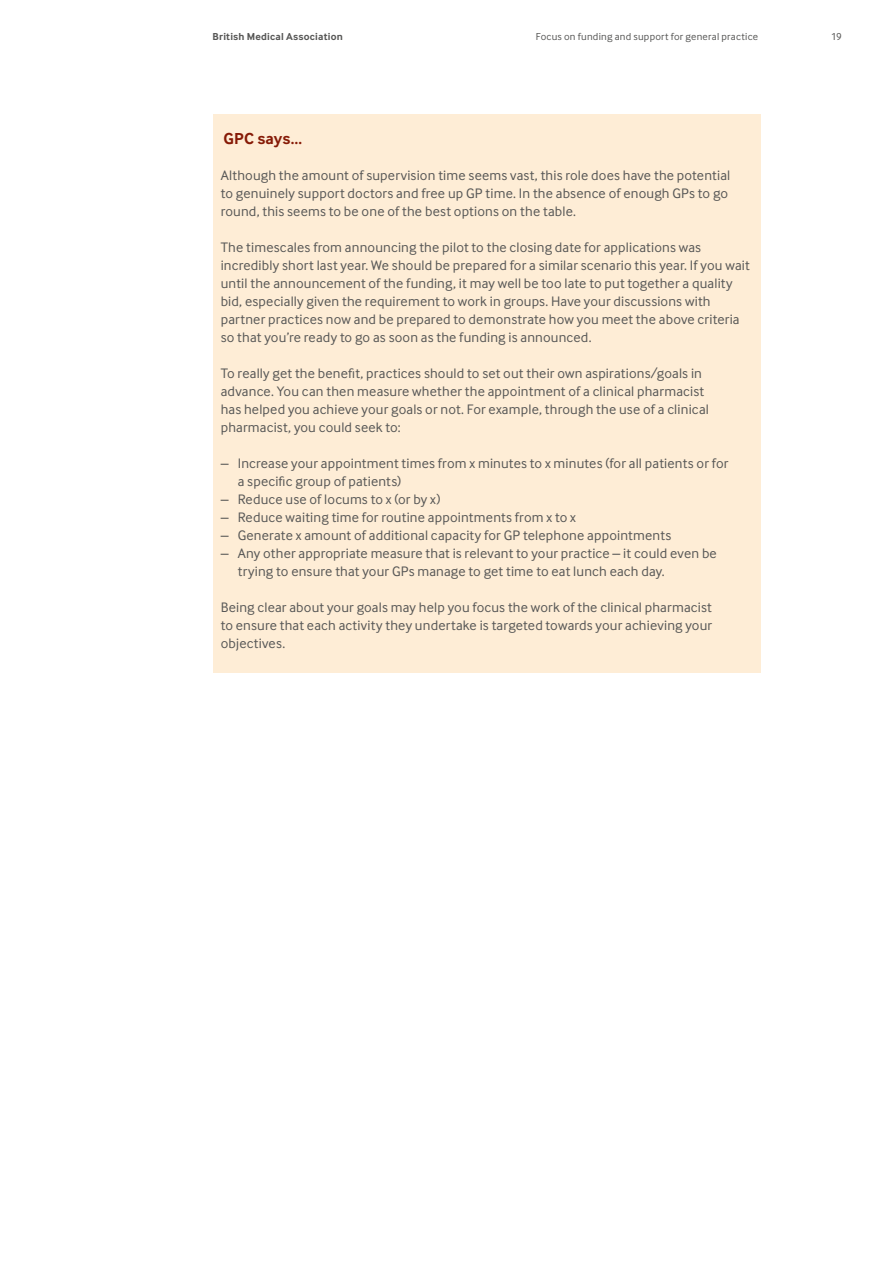
<style>
.page{position:relative;width:893px;height:1263px;background:#fff}
.page>*{position:absolute;margin:0;border:0;box-sizing:border-box;transform-origin:0 0}
.t1{font:700 16.5px "Inter Face";letter-spacing:.01em;color:#861a06}
.t2{font:14.25px/18px "Inter Face";letter-spacing:.01em;color:#575756}
.t3{font:10.5px "Inter Face";letter-spacing:.025em;color:#575756}
.t4{font:700 10.5px "Inter Face";letter-spacing:.02em;color:#575756}
</style>
<div class="page">
<div style="left:213px;top:114px;width:547px;height:558px;background:#feedd6"></div>
<p class="t4" style="left:213px;top:30px;width:132px">British Medical Association</p>
<p class="t3" style="left:536px;top:31px;width:224px">Focus on funding and support for general practice</p>
<p class="t3" style="left:831px;top:31px;width:12px">19</p>
<p class="t1" style="left:224px;top:129px;width:80px">GPC says…</p>
<p class="t2" style="left:221px;top:166px;width:511px">Although the amount of supervision time seems vast, this role does have the potential to genuinely support doctors and free up GP time. In the absence of enough GPs to go round, this seems to be one of the best options on the table.</p>
<p class="t2" style="left:221px;top:238px;width:531px">The timescales from announcing the pilot to the closing date for applications was incredibly short last year. We should be prepared for a similar scenario this year. If you wait until the announcement of the funding, it may well be too late to put together a quality bid, especially given the requirement to work in groups. Have your discussions with partner practices now and be prepared to demonstrate how you meet the above criteria so that you’re ready to go as soon as the funding is announced.</p>
<p class="t2" style="left:221px;top:364px;width:490px">To really get the benefit, practices should to set out their own aspirations/goals in advance. You can then measure whether the appointment of a clinical pharmacist has helped you achieve your goals or not. For example, through the use of a clinical pharmacist, you could seek to:</p>
<p class="t2" style="left:238px;top:454px;width:492px;text-indent:-17px">– Increase your appointment times from x minutes to x minutes (for all patients or for a specific group of patients)</p>
<p class="t2" style="left:221px;top:490px;width:221px">– Reduce use of locums to x (or by x)</p>
<p class="t2" style="left:221px;top:508px;width:357px">– Reduce waiting time for routine appointments from x to x</p>
<p class="t2" style="left:221px;top:526px;width:452px">– Generate x amount of additional capacity for GP telephone appointments</p>
<p class="t2" style="left:238px;top:544px;width:481px;text-indent:-17px">– Any other appropriate measure that is relevant to your practice – it could even be trying to ensure that your GPs manage to get time to eat lunch each day.</p>
<p class="t2" style="left:221px;top:598px;width:493px;text-align:justify">Being clear about your goals may help you focus the work of the clinical pharmacist to ensure that each activity they undertake is targeted towards your achieving your objectives.</p>
</div>
